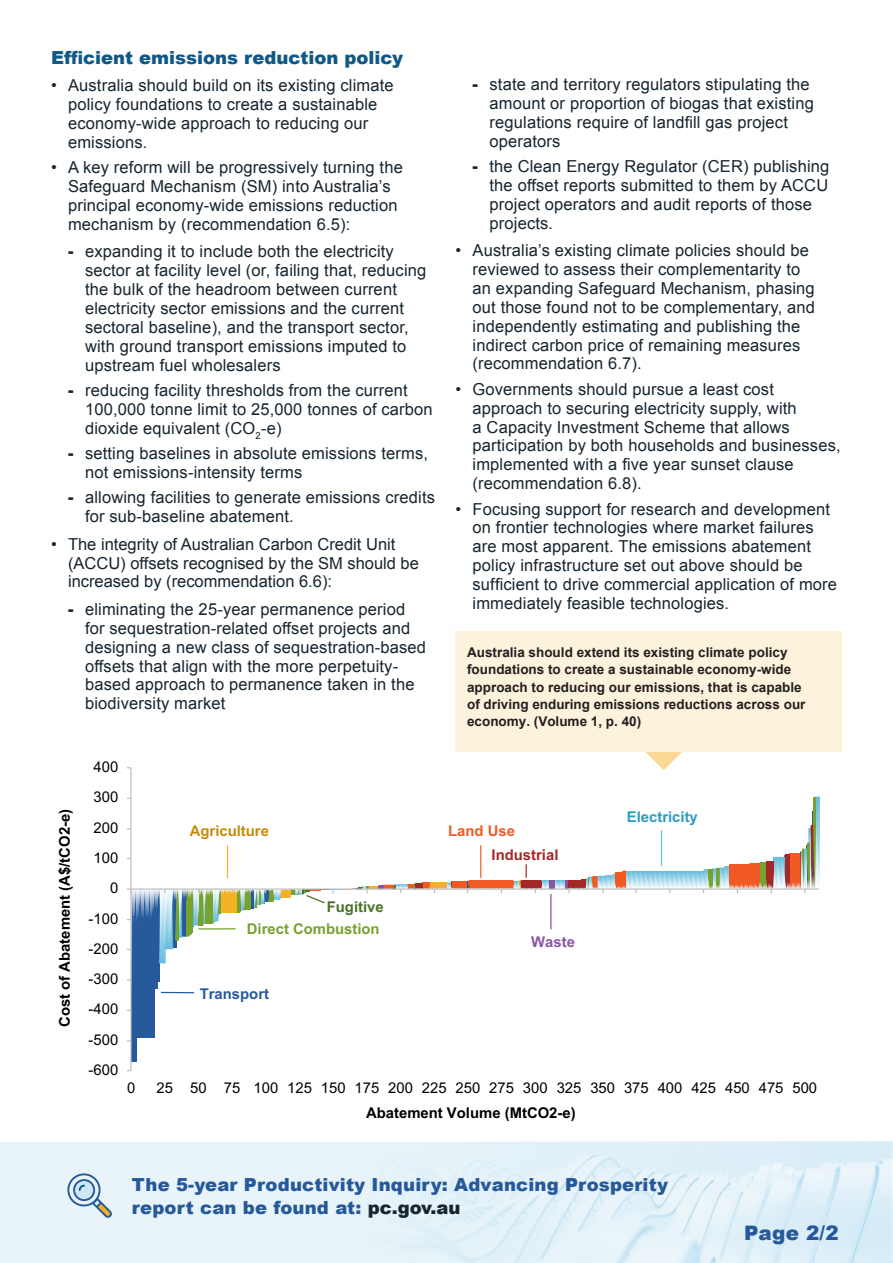
<style>
.page{position:relative;width:893px;height:1263px;background:#fff}
.page>*{position:absolute;margin:0;border:0;box-sizing:border-box;transform-origin:0 0}
.t1{font:900 19.95px "Arial";color:#265999}
.t2{font:900 18px/22.5px "Arial";letter-spacing:.01em;color:#265999}
.t3{font:900 18px "Arial";color:#0f5886}
.t4{font:16.5px/18.9px "Arial";letter-spacing:.01em;color:#16252f}
.t5{font:14.85px "Arial";color:#000}
.t6{font:700 14.85px "Arial";color:#000}
.t7{font:700 14.85px/22.2px "Arial";color:#78a22f;text-align:right}
.t8{font:700 14.85px "Arial";color:#2e9bc3}
.t9{font:700 14.85px "Arial";color:#c78b0a}
.t10{font:700 14.85px "Arial";color:#a52828}
.t11{font:700 14.85px "Arial";color:#265a9a}
.t12{font:700 14.85px "Arial";color:#f15a25}
.t13{font:700 14.85px "Arial";color:#8956a3}
.t14{font:700 13.5px/17.2px "Arial";color:#231f20}
.s1{font-weight:900}
.s2{font-style:inherit}
.s3{color:#4d7028}
.s4{color:#16252f}
</style>
<div class="page">
<div style="left:0;top:1142px;width:892px;height:121px;background:#e8f4f9"></div>
<img style="left:416px;top:1142px;width:477px;height:121px">
<svg style="left:67px;top:1173px;width:45px;height:45px"></svg>
<svg style="left:645px;top:752px;width:37px;height:18px"></svg>
<div style="left:455px;top:631px;width:386px;height:121px;background:#fdf3dc"></div>
<svg style="left:132px;top:890px;width:63px;height:171px"></svg>
<svg style="left:159px;top:797px;width:661px;height:166px"></svg>
<svg style="left:176px;top:797px;width:640px;height:143px"></svg>
<hr style="left:130px;top:768px;width:2px;height:302px;background:#bfbfbf">
<hr style="left:131px;top:888px;width:688px;height:2px;background:#bfbfbf">
<hr style="left:161px;top:992px;width:33px;height:1px;background:#265a9a">
<hr style="left:198px;top:928px;width:38px;height:1px;background:#76a12b">
<hr style="left:550px;top:894px;width:2px;height:35px;background:#8956a3">
<svg style="left:221px;top:825px;width:592px;height:87px"></svg>
<h3 class="t3" style="left:51px;top:44px;width:354px">Efficient emissions reduction policy</h3>
<p class="t4" style="left:68px;top:76px;width:327px;text-indent:-17px">• Australia should build on its existing climate policy foundations to create a sustainable economy-wide approach to reducing our emissions.</p>
<p class="t4" style="left:68px;top:158px;width:336px;text-indent:-17px">• A key reform will be progressively turning the Safeguard Mechanism (SM) into Australia’s principal economy-wide emissions reduction mechanism by (recommendation 6.5):</p>
<p class="t4" style="left:85px;top:242px;width:343px;text-indent:-17px"><span class="s1">-</span> expanding it to include both the electricity sector at facility level (or, failing that, reducing the bulk of the headroom between current electricity sector emissions and the current sectoral baseline), and the transport sector, with ground transport emissions imputed to upstream fuel wholesalers</p>
<p class="t4" style="left:85px;top:381px;width:349px;text-indent:-17px"><span class="s1">-</span> reducing facility thresholds from the current<br>100,000 tonne limit to 25,000 tonnes of carbon dioxide equivalent (CO<sub>2</sub>-e)</p>
<p class="t4" style="left:85px;top:444px;width:345px;text-indent:-17px"><span class="s1">-</span> setting baselines in absolute emissions terms, not emissions-intensity terms</p>
<p class="t4" style="left:85px;top:488px;width:351px;text-indent:-17px"><span class="s1">-</span> allowing facilities to generate emissions credits for sub-baseline abatement.</p>
<p class="t4" style="left:68px;top:535px;width:352px;text-indent:-17px">• The integrity of Australian Carbon Credit Unit (ACCU) offsets recognised by the SM should be increased by (recommendation 6.6):</p>
<p class="t4" style="left:85px;top:600px;width:342px;text-indent:-17px"><span class="s1">-</span> eliminating the 25-year permanence period for sequestration-related offset projects and designing a new class of sequestration-based offsets that align with the more perpetuity&shy;based approach to permanence taken in the biodiversity market</p>
<p class="t5" style="left:94px;top:756px;width:26px">400</p>
<p class="t5" style="left:94px;top:787px;width:26px">300</p>
<p class="t4" style="left:489px;top:75px;width:326px;text-indent:-17px"><span class="s1">-</span> state and territory regulators stipulating the amount or proportion of biogas that existing regulations require of landfill gas project operators</p>
<p class="t4" style="left:489px;top:157px;width:341px;text-indent:-17px"><span class="s1">-</span> the Clean Energy Regulator (CER) publishing the offset reports submitted to them by ACCU project operators and audit reports of those projects.</p>
<p class="t4" style="left:472px;top:241px;width:344px;text-indent:-17px">• Australia’s existing climate policies should be reviewed to assess their complementarity to an expanding Safeguard Mechanism, phasing out those found not to be complementary, and independently estimating and publishing the indirect carbon price of remaining measures (recommendation 6.7).</p>
<p class="t4" style="left:472px;top:380px;width:370px;text-indent:-17px">• Governments should pursue a least cost approach to securing electricity supply, with<br>a Capacity Investment Scheme that allows participation by both households and businesses, implemented with a five year sunset clause (recommendation 6.8).</p>
<p class="t4" style="left:472px;top:499px;width:366px;text-indent:-17px">• Focusing support for research and development on frontier technologies where market failures are most apparent. The emissions abatement policy infrastructure set out above should be sufficient to drive commercial application of more immediately feasible technologies.</p>
<p class="t14" style="left:467px;top:644px;width:340px">Australia should extend its existing climate policy foundations to create a sustainable economy-wide approach to reducing our emission<span class="s2">s</span>, that is capable of driving enduring emissions reductions across our economy. (Volume 1, p. 40)</p>
<p class="t6" style="left:54px;top:1027px;width:219px;rotate:-90deg">Cost of Abatement (A$/tCO2-e)</p>
<p class="t5" style="left:94px;top:817px;width:26px">200</p>
<p class="t5" style="left:94px;top:847px;width:26px">100</p>
<p class="t5" style="left:110px;top:878px;width:10px">0</p>
<p class="t5" style="left:89px;top:908px;width:31px">-100</p>
<p class="t5" style="left:89px;top:939px;width:31px">-200</p>
<p class="t5" style="left:89px;top:968px;width:31px">-300</p>
<p class="t5" style="left:89px;top:999px;width:31px">-400</p>
<p class="t5" style="left:89px;top:1029px;width:31px">-500</p>
<p class="t5" style="left:89px;top:1059px;width:31px">-600</p>
<p class="t9" style="left:190px;top:820px;width:81px">Agriculture</p>
<p class="t12" style="left:448px;top:820px;width:68px">Land Use</p>
<p class="t7" style="left:247px;top:896px;width:138px"><span class="s3">Fugitive<br></span>Direct Combustion</p>
<p class="t11" style="left:200px;top:983px;width:71px">Transport</p>
<p class="t10" style="left:492px;top:844px;width:68px">Industrial</p>
<p class="t13" style="left:531px;top:931px;width:45px">Waste</p>
<p class="t8" style="left:627px;top:806px;width:73px">Electricity</p>
<p class="t5" style="left:127px;top:1077px;width:10px">0</p>
<p class="t5" style="left:157px;top:1077px;width:662px">25 50 75 100 125 150 175 200 225 250 275 300 325 350 375 400 425 450 475 500</p>
<p class="t6" style="left:366px;top:1102px;width:211px">Abatement Volume (MtCO2-e)</p>
<p class="t2" style="left:132px;top:1173px;width:538px">The 5-year Productivity Inquiry: Advancing Prosperity report can be found at: <span class="s4">pc.gov.au</span></p>
<p class="t1" style="left:744px;top:1218px;width:96px">Page 2/2</p>
</div>
